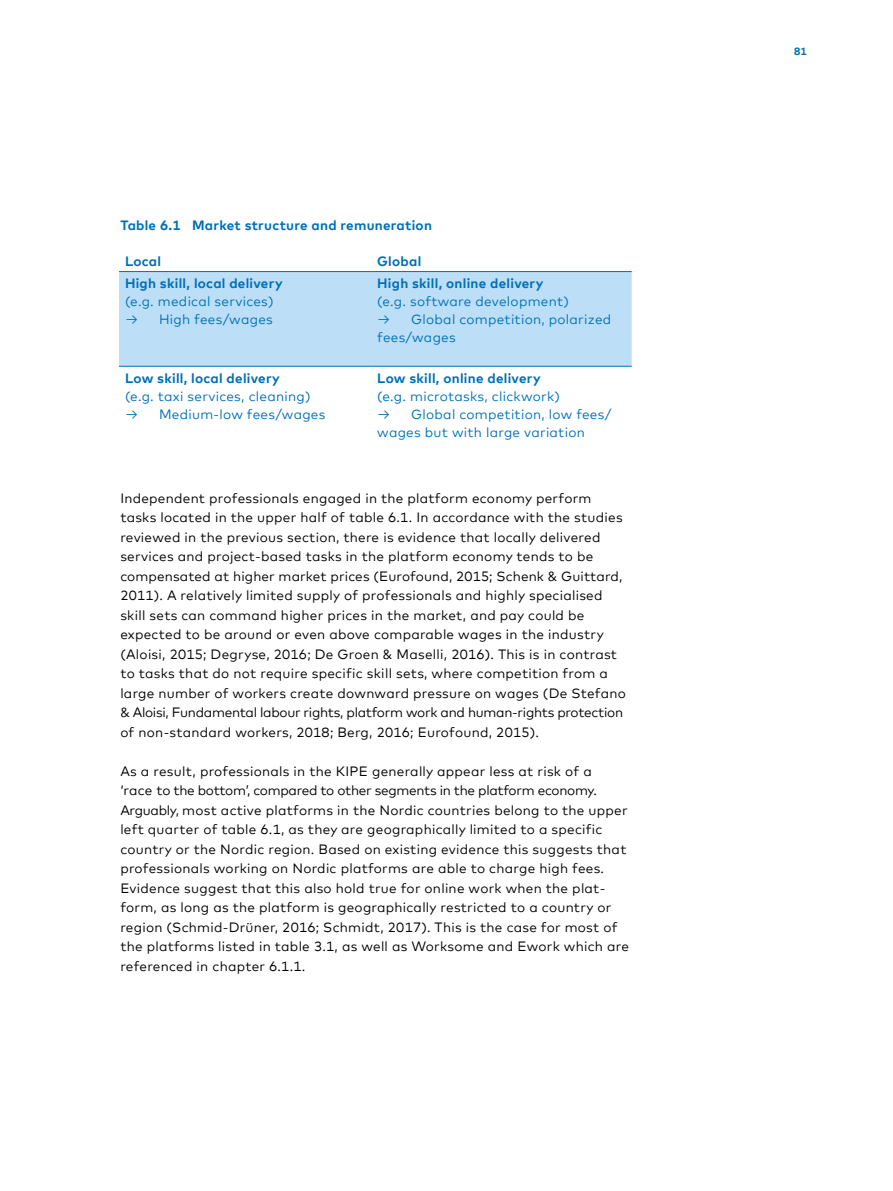
<style>
.page{position:relative;width:893px;height:1191px;background:#fff}
.page>*{position:absolute;margin:0;border:0;box-sizing:border-box;transform-origin:0 0}
.t1{font:13.5px/19.5px "Mark Offc Pro";letter-spacing:.02em;color:#000}
.t2{font:13.5px/18px "Mark Offc Pro";letter-spacing:.02em;color:#0070b7}
.t3{font:700 13.5px "Mark Offc Pro";letter-spacing:.02em;color:#0070b7}
.t4{font:700 10.5px "Mark Offc Pro";color:#0070b7}
</style>
<div class="page">
<div style="left:119px;top:272px;width:513px;height:94px;background:#bcdff7"></div>
<hr style="left:119px;top:271px;width:252px;height:1px;background:#0070b7">
<hr style="left:371px;top:271px;width:261px;height:1px;background:#0070b7">
<hr style="left:119px;top:366px;width:252px;height:1px;background:#0070b7">
<hr style="left:371px;top:366px;width:261px;height:1px;background:#0070b7">
<p class="t3" style="left:120px;top:214px;width:313px">Table 6.1 Market structure and remuneration</p>
<p class="t3" style="left:125px;top:250px;width:38px">Local</p>
<p class="t3" style="left:377px;top:250px;width:46px">Global</p>
<p class="t3" style="left:125px;top:273px;width:159px">High skill, local delivery</p>
<p class="t2" style="left:125px;top:291px;width:150px">(e.g. medical services)</p>
<p class="t2" style="left:125px;top:309px;width:149px">→ High fees/wages</p>
<p class="t3" style="left:377px;top:273px;width:168px">High skill, online delivery</p>
<p class="t2" style="left:377px;top:291px;width:193px">(e.g. software development)</p>
<p class="t2" style="left:377px;top:309px;width:236px">→ Global competition, polarized fees/wages</p>
<p class="t3" style="left:125px;top:368px;width:156px">Low skill, local delivery</p>
<p class="t2" style="left:125px;top:386px;width:187px">(e.g. taxi services, cleaning)</p>
<p class="t2" style="left:125px;top:404px;width:202px">→ Medium-low fees/wages</p>
<p class="t3" style="left:377px;top:368px;width:165px">Low skill, online delivery</p>
<p class="t2" style="left:377px;top:386px;width:184px">(e.g. microtasks, clickwork)</p>
<p class="t2" style="left:377px;top:404px;width:236px">→ Global competition, low fees/ wages but with large variation</p>
<p class="t1" style="left:120px;top:487px;width:507px">Independent professionals engaged in the platform economy perform tasks located in the upper half of table 6.1. In accordance with the studies reviewed in the previous section, there is evidence that locally delivered services and project-based tasks in the platform economy tends to be compensated at higher market prices (Eurofound, 2015; Schenk &amp; Guittard, 2011). A relatively limited supply of professionals and highly specialised skill sets can command higher prices in the market, and pay could be expected to be around or even above comparable wages in the industry (Aloisi, 2015; Degryse, 2016; De Groen &amp; Maselli, 2016). This is in contrast to tasks that do not require specific skill sets, where competition from a large number of workers create downward pressure on wages (De Stefano &amp; Aloisi, Fundamental labour rights, platform work and human-rights protection of non-standard workers, 2018; Berg, 2016; Eurofound, 2015).</p>
<p class="t1" style="left:120px;top:760px;width:510px">As a result, professionals in the KIPE generally appear less at risk of a<br>‘race to the bottom’, compared to other segments in the platform economy.<br>Arguably, most active platforms in the Nordic countries belong to the upper left quarter of table 6.1, as they are geographically limited to a specific country or the Nordic region. Based on existing evidence this suggests that professionals working on Nordic platforms are able to charge high fees.<br>Evidence suggest that this also hold true for online work when the plat&shy;form, as long as the platform is geographically restricted to a country or region (Schmid-Drüner, 2016; Schmidt, 2017). This is the case for most of the platforms listed in table 3.1, as well as Worksome and Ework which are referenced in chapter 6.1.1.</p>
<p class="t4" style="left:794px;top:43px;width:14px">81</p>
</div>
